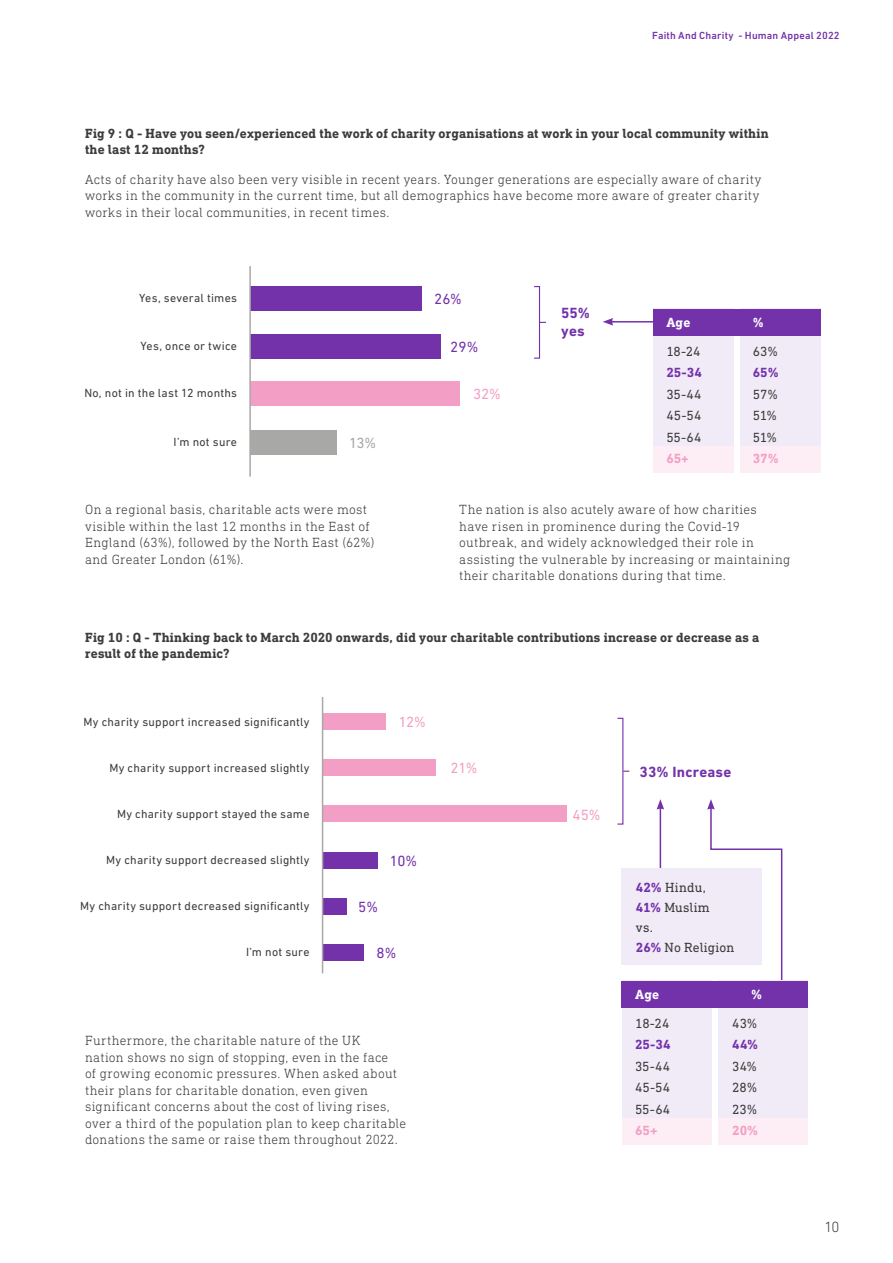
<style>
.page{position:relative;width:893px;height:1263px;background:#fff}
.page>*{position:absolute;margin:0;border:0;box-sizing:border-box;transform-origin:0 0}
.t1{font:700 15px "DIN Next LT Pro";letter-spacing:.015em;color:#7332aa}
.t2{font:15px "DIN Next LT Pro";color:#7332aa}
.t3{font:15px "DIN Next LT Pro";letter-spacing:-.01em;color:#f39fc5}
.t4{font:15px "DIN Next LT Pro";color:#a8a8a7}
.t5{font:300 15px "DIN Next LT Pro";color:#3c3c3b}
.Body_Copy{font:300 13.5px/16.5px "DIN Next Slab Pro";letter-spacing:.02em;color:#3c3c3b}
.Body_Copy-2{font:700 13.5px/16.5px "DIN Next Slab Pro";letter-spacing:.015em;color:#3c3c3b}
.Body_Copy-3{font:13.5px "DIN Next Slab Pro";letter-spacing:.005em;color:#3c3c3b}
.Body_Copy-4{font:700 13.5px "DIN Next Slab Pro";color:#7332aa}
.Body_Copy-5{font:700 13.5px "DIN Next Slab Pro";letter-spacing:-.005em;color:#f39fc5}
.Body_Copy-6{font:700 13.5px "DIN Next Slab Pro";letter-spacing:.015em;color:#fff}
.t6{font:12px "DIN Next LT Pro";letter-spacing:.025em;color:#3c3c3b}
.t7{font:500 10.5px "DIN Next LT Pro";letter-spacing:.015em;color:#7332aa}
.s1{font-weight:700;color:#7332aa}
</style>
<div class="page">
<div style="left:250px;top:286px;width:171px;height:25px;background:#7332aa"></div>
<div style="left:250px;top:430px;width:86px;height:24px;background:#a8a8a7"></div>
<div style="left:250px;top:334px;width:190px;height:25px;background:#7332aa"></div>
<div style="left:250px;top:381px;width:209px;height:25px;background:#f39fc5"></div>
<hr style="left:249px;top:266px;width:2px;height:211px;background:#a8a8a7">
<svg style="left:707px;top:799px;width:76px;height:181px"></svg>
<div style="left:323px;top:713px;width:63px;height:17px;background:#f39fc5"></div>
<div style="left:323px;top:852px;width:55px;height:16px;background:#7332aa"></div>
<div style="left:323px;top:759px;width:112px;height:17px;background:#f39fc5"></div>
<div style="left:323px;top:898px;width:24px;height:16px;background:#7332aa"></div>
<div style="left:323px;top:944px;width:41px;height:17px;background:#7332aa"></div>
<div style="left:323px;top:805px;width:244px;height:17px;background:#f39fc5"></div>
<div style="left:622px;top:980px;width:89px;height:138px;background:#f1ebf7"></div>
<div style="left:622px;top:1118px;width:89px;height:26px;background:#fdeef6"></div>
<div style="left:718px;top:980px;width:90px;height:138px;background:#f1ebf7"></div>
<div style="left:718px;top:1118px;width:90px;height:26px;background:#fdeef6"></div>
<div style="left:622px;top:980px;width:186px;height:27px;background:#7332aa"></div>
<hr style="left:322px;top:697px;width:1px;height:276px;background:#a8a8a7">
<hr style="left:660px;top:807px;width:1px;height:78px;background:#7332aa">
<svg style="left:657px;top:799px;width:7px;height:11px"></svg>
<div style="left:622px;top:868px;width:140px;height:97px;background:#f1ebf7"></div>
<div style="left:533px;top:286px;width:7px;height:73px;border:1px solid #7332aa"></div>
<hr style="left:611px;top:321px;width:152px;height:2px;background:#7332aa">
<svg style="left:603px;top:318px;width:10px;height:8px"></svg>
<div style="left:653px;top:309px;width:81px;height:137px;background:#f1ebf7"></div>
<div style="left:653px;top:446px;width:81px;height:26px;background:#fdeef6"></div>
<div style="left:740px;top:309px;width:80px;height:137px;background:#f1ebf7"></div>
<div style="left:740px;top:446px;width:80px;height:26px;background:#fdeef6"></div>
<div style="left:653px;top:309px;width:167px;height:26px;background:#7332aa"></div>
<p class="t7" style="left:652px;top:29px;width:189px">Faith And Charity - Human Appeal 2022</p>
<p class="Body_Copy-2" style="left:85px;top:125px;width:685px">Fig 9 : Q - Have you seen/experienced the work of charity organisations at work in your local community within the last 12 months?</p>
<p class="Body_Copy" style="left:85px;top:171px;width:678px">Acts of charity have also been very visible in recent years. Younger generations are especially aware of charity works in the community in the current time, but all demographics have become more aware of greater charity works in their local communities, in recent times.</p>
<p class="t6" style="left:139px;top:291px;width:99px">Yes, several times</p>
<p class="t6" style="left:141px;top:339px;width:98px">Yes, once or twice</p>
<p class="t6" style="left:84px;top:386px;width:154px">No, not in the last 12 months</p>
<p class="t6" style="left:174px;top:435px;width:65px">I’m not sure</p>
<p class="t4" style="left:349px;top:434px;width:29px">13%</p>
<p class="t2" style="left:434px;top:290px;width:29px">26%</p>
<p class="t2" style="left:450px;top:338px;width:30px">29%</p>
<p class="t3" style="left:473px;top:385px;width:29px">32%</p>
<p class="t1" style="left:561px;top:304px;width:30px">55%</p>
<p class="t1" style="left:561px;top:322px;width:25px">yes</p>
<p class="Body_Copy-6" style="left:666px;top:315px;width:26px">Age</p>
<p class="Body_Copy-3" style="left:666px;top:344px;width:36px">18-24</p>
<p class="Body_Copy-4" style="left:666px;top:365px;width:37px">25-34</p>
<p class="Body_Copy-3" style="left:666px;top:386px;width:37px">35-44</p>
<p class="Body_Copy-3" style="left:666px;top:408px;width:37px">45-54</p>
<p class="Body_Copy-3" style="left:666px;top:429px;width:37px">55-64</p>
<p class="Body_Copy-5" style="left:666px;top:450px;width:24px">65+</p>
<p class="Body_Copy-6" style="left:753px;top:315px;width:12px">%</p>
<p class="Body_Copy-3" style="left:753px;top:344px;width:27px">63%</p>
<p class="Body_Copy-4" style="left:753px;top:365px;width:27px">65%</p>
<p class="Body_Copy-3" style="left:753px;top:386px;width:26px">57%</p>
<p class="Body_Copy-3" style="left:753px;top:408px;width:26px">51%</p>
<p class="Body_Copy-3" style="left:753px;top:429px;width:26px">51%</p>
<p class="Body_Copy-5" style="left:753px;top:450px;width:27px">37%</p>
<p class="Body_Copy" style="left:85px;top:501px;width:291px">On a regional basis, charitable acts were most visible within the last 12 months in the East of England (63%), followed by the North East (62%) and Greater London (61%).</p>
<p class="Body_Copy" style="left:459px;top:501px;width:333px">The nation is also acutely aware of how charities<br>have risen in prominence during the Covid-19 outbreak, and widely acknowledged their role in assisting the vulnerable by increasing or maintaining their charitable donations during that time.</p>
<p class="Body_Copy-2" style="left:85px;top:629px;width:676px">Fig 10 : Q - Thinking back to March 2020 onwards, did your charitable contributions increase or decrease as a result of the pandemic?</p>
<p class="t6" style="left:83px;top:715px;width:228px">My charity support increased significantly</p>
<p class="t6" style="left:109px;top:761px;width:202px">My charity support increased slightly</p>
<p class="t6" style="left:117px;top:807px;width:194px">My charity support stayed the same</p>
<p class="t3" style="left:399px;top:713px;width:29px">12%</p>
<p class="t6" style="left:106px;top:853px;width:205px">My charity support decreased slightly</p>
<p class="t2" style="left:390px;top:852px;width:29px">10%</p>
<p class="t6" style="left:80px;top:899px;width:231px">My charity support decreased significantly</p>
<p class="t2" style="left:358px;top:898px;width:21px">5%</p>
<p class="t6" style="left:246px;top:945px;width:65px">I’m not sure</p>
<p class="t2" style="left:377px;top:944px;width:21px">8%</p>
<p class="t3" style="left:451px;top:759px;width:28px">21%</p>
<p class="Body_Copy" style="left:85px;top:1032px;width:323px">Furthermore, the charitable nature of the UK<br>nation shows no sign of stopping, even in the face<br>of growing economic pressures. When asked about their plans for charitable donation, even given significant concerns about the cost of living rises, over a third of the population plan to keep charitable donations the same or raise them throughout 2022.</p>
<p class="t3" style="left:572px;top:806px;width:30px">45%</p>
<p class="t1" style="left:640px;top:763px;width:93px">33% Increase</p>
<p class="Body_Copy-3" style="left:636px;top:880px;width:71px"><span class="s1">42%</span> Hindu,</p>
<p class="Body_Copy-3" style="left:636px;top:899px;width:75px"><span class="s1">41%</span> Muslim</p>
<p class="Body_Copy-3" style="left:636px;top:919px;width:18px">vs.</p>
<p class="Body_Copy-3" style="left:636px;top:939px;width:100px"><span class="s1">26%</span> No Religion</p>
<p class="Body_Copy-6" style="left:635px;top:986px;width:26px">Age</p>
<p class="Body_Copy-3" style="left:635px;top:1016px;width:36px">18-24</p>
<p class="Body_Copy-4" style="left:635px;top:1037px;width:37px">25-34</p>
<p class="Body_Copy-3" style="left:635px;top:1058px;width:37px">35-44</p>
<p class="Body_Copy-3" style="left:635px;top:1080px;width:37px">45-54</p>
<p class="Body_Copy-3" style="left:635px;top:1101px;width:37px">55-64</p>
<p class="Body_Copy-5" style="left:635px;top:1122px;width:24px">65+</p>
<p class="Body_Copy-6" style="left:751px;top:986px;width:12px">%</p>
<p class="Body_Copy-3" style="left:732px;top:1016px;width:27px">43%</p>
<p class="Body_Copy-4" style="left:732px;top:1037px;width:27px">44%</p>
<p class="Body_Copy-3" style="left:732px;top:1058px;width:26px">34%</p>
<p class="Body_Copy-3" style="left:732px;top:1080px;width:27px">28%</p>
<p class="Body_Copy-3" style="left:732px;top:1101px;width:27px">23%</p>
<p class="Body_Copy-5" style="left:732px;top:1122px;width:27px">20%</p>
<p class="t5" style="left:824px;top:1218px;width:17px">10</p>
</div>
